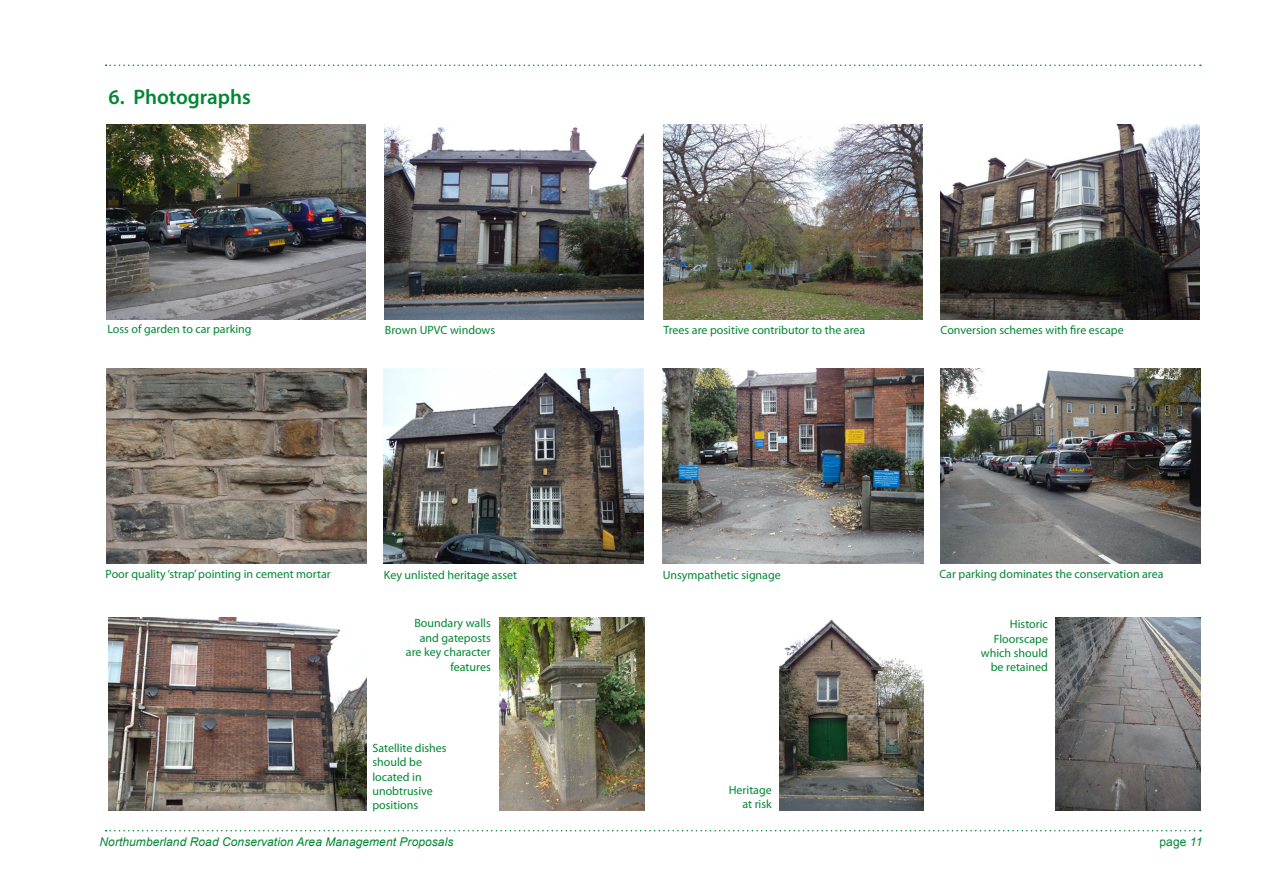
<style>
.page{position:relative;width:1263px;height:893px;background:#fff}
.page>*{position:absolute;margin:0;border:0;box-sizing:border-box;transform-origin:0 0}
.Heading_1{font:600 21px "Myriad Pro";color:#008733}
.Body_Text_2{font:12px/14.4px "Myriad Pro";color:#008733}
.t1{font:italic 12px "Arial";letter-spacing:.005em;color:#008733}
.t2{font:12px "Arial";color:#008733}
.s1{font-style:italic}
</style>
<div class="page">
<svg style="left:106px;top:65px;width:1095px;height:1px"></svg>
<svg style="left:106px;top:830px;width:1095px;height:1px"></svg>
<img style="left:106px;top:125px;width:259px;height:195px">
<img style="left:1056px;top:618px;width:144px;height:192px">
<img style="left:384px;top:125px;width:259px;height:195px">
<img style="left:940px;top:124px;width:259px;height:196px">
<img style="left:663px;top:125px;width:259px;height:195px">
<img style="left:779px;top:619px;width:145px;height:191px">
<img style="left:107px;top:368px;width:260px;height:195px">
<img style="left:383px;top:368px;width:260px;height:195px">
<img style="left:663px;top:368px;width:260px;height:195px">
<img style="left:940px;top:368px;width:260px;height:195px">
<img style="left:109px;top:617px;width:257px;height:194px">
<img style="left:500px;top:618px;width:144px;height:192px">
<p class="Heading_1" style="left:108px;top:84px;width:144px">6. Photographs</p>
<p class="Body_Text_2" style="left:107px;top:322px;width:146px">Loss of garden to car parking</p>
<p class="Body_Text_2" style="left:385px;top:323px;width:112px">Brown UPVC windows</p>
<p class="Body_Text_2" style="left:663px;top:322px;width:203px">Trees are positive contributor to the area</p>
<p class="Body_Text_2" style="left:940px;top:322px;width:185px">Conversion schemes with fire escape</p>
<p class="Body_Text_2" style="left:106px;top:567px;width:227px">Poor quality ‘strap’ pointing in cement mortar</p>
<p class="Body_Text_2" style="left:384px;top:568px;width:135px">Key unlisted heritage asset</p>
<p class="Body_Text_2" style="left:663px;top:567px;width:120px">Unsympathetic signage</p>
<p class="Body_Text_2" style="left:939px;top:567px;width:226px">Car parking dominates the conservation area</p>
<p class="Body_Text_2" style="left:414px;top:616px;width:78px">Boundary walls</p>
<p class="Body_Text_2" style="left:406px;top:630px;width:86px;text-align:right">and gateposts are key character features</p>
<p class="Body_Text_2" style="left:372px;top:740px;width:76px">Satellite dishes should be</p>
<p class="Body_Text_2" style="left:372px;top:769px;width:62px">located in unobtrusive</p>
<p class="Body_Text_2" style="left:372px;top:798px;width:47px">positions</p>
<p class="Body_Text_2" style="left:729px;top:782px;width:45px">Heritage</p>
<p class="Body_Text_2" style="left:742px;top:797px;width:31px">at risk</p>
<p class="Body_Text_2" style="left:1010px;top:617px;width:40px">Historic</p>
<p class="Body_Text_2" style="left:994px;top:631px;width:56px">Floorscape</p>
<p class="Body_Text_2" style="left:981px;top:646px;width:69px">which should</p>
<p class="Body_Text_2" style="left:991px;top:660px;width:59px">be retained</p>
<p class="t1" style="left:100px;top:834px;width:355px">Northumberland Road Conservation Area Management Proposals</p>
<p class="t2" style="left:1159px;top:834px;width:44px">page <span class="s1">11</span></p>
</div>
